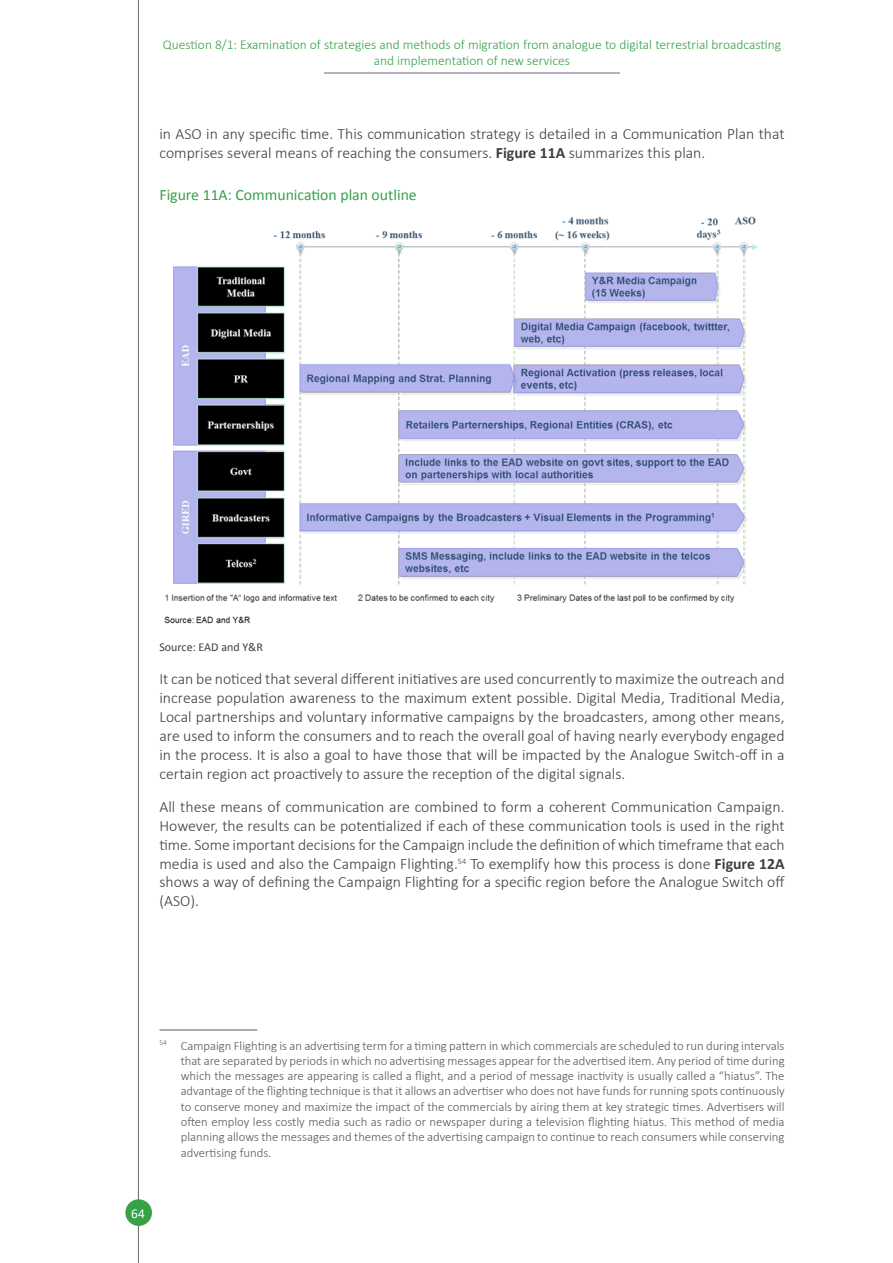
<style>
.page{position:relative;width:893px;height:1263px;background:#fff}
.page>*{position:absolute;margin:0;border:0;box-sizing:border-box;transform-origin:0 0}
.t1{font:300 15.75px/18.9px "Calibri";color:#3e3e3f;text-align:justify}
.Figure_title{font:15.75px "Calibri";color:#36a147}
.t2{font:300 13.5px/16.2px "Calibri";color:#36a147;text-align:center}
.t3{font:13.5px "Calibri";color:#fff}
.Footnote_Text_justif{font:300 12.75px/15.3px "Calibri";color:#57585a;text-align:justify}
.Source_text{font:12px "Calibri";color:#3e3e3f}
.s1{font-weight:700}
</style>
<div class="page">
<hr style="left:138px;top:0;width:1px;height:1263px;background:#67676a">
<div style="left:125px;top:1199px;width:27px;height:27px;background:#36a147;border-radius:50%"></div>
<hr style="left:324px;top:73px;width:296px;height:1px;background:#67676a">
<img style="left:164px;top:216px;width:594px;height:408px">
<hr style="left:159px;top:1030px;width:98px;height:1px;background:#57585a">
<p class="t2" style="left:163px;top:36px;width:620px">Question 8/1: Examination of strategies and methods of migration from analogue to digital terrestrial broadcasting and implementation of new services</p>
<p class="t1" style="left:159px;top:125px;width:627px">in ASO in any specific time. This communication strategy is detailed in a Communication Plan that comprises several means of reaching the consumers. <span class="s1">Figure 11A</span> summarizes this plan.</p>
<p class="Figure_title" style="left:159px;top:184px;width:259px">Figure 11A: Communication plan outline</p>
<p class="Source_text" style="left:159px;top:639px;width:105px">Source: EAD and Y&amp;R</p>
<p class="t1" style="left:159px;top:669px;width:627px">It can be noticed that several different initiatives are used concurrently to maximize the outreach and increase population awareness to the maximum extent possible. Digital Media, Traditional Media, Local partnerships and voluntary informative campaigns by the broadcasters, among other means, are used to inform the consumers and to reach the overall goal of having nearly everybody engaged in the process. It is also a goal to have those that will be impacted by the Analogue Switch-off in a certain region act proactively to assure the reception of the digital signals.</p>
<p class="t1" style="left:159px;top:797px;width:627px">All these means of communication are combined to form a coherent Communication Campaign.<br>However, the results can be potentialized if each of these communication tools is used in the right time. Some important decisions for the Campaign include the definition of which timeframe that each media is used and also the Campaign Flighting.<sup>54</sup> To exemplify how this process is done <span class="s1">Figure 12A </span>shows a way of defining the Campaign Flighting for a specific region before the Analogue Switch off (ASO).</p>
<p class="Footnote_Text_justif" style="left:181px;top:1037px;width:605px;text-indent:-21px"><sup>54</sup> Campaign Flighting is an advertising term for a timing pattern in which commercials are scheduled to run during intervals that are separated by periods in which no advertising messages appear for the advertised item. Any period of time during which the messages are appearing is called a flight, and a period of message inactivity is usually called a “hiatus”. The advantage of the flighting technique is that it allows an advertiser who does not have funds for running spots continuously to conserve money and maximize the impact of the commercials by airing them at key strategic times. Advertisers will often employ less costly media such as radio or newspaper during a television flighting hiatus. This method of media planning allows the messages and themes of the advertising campaign to continue to reach consumers while conserving advertising funds.</p>
<p class="t3" style="left:131px;top:1204px;width:15px">64</p>
</div>
